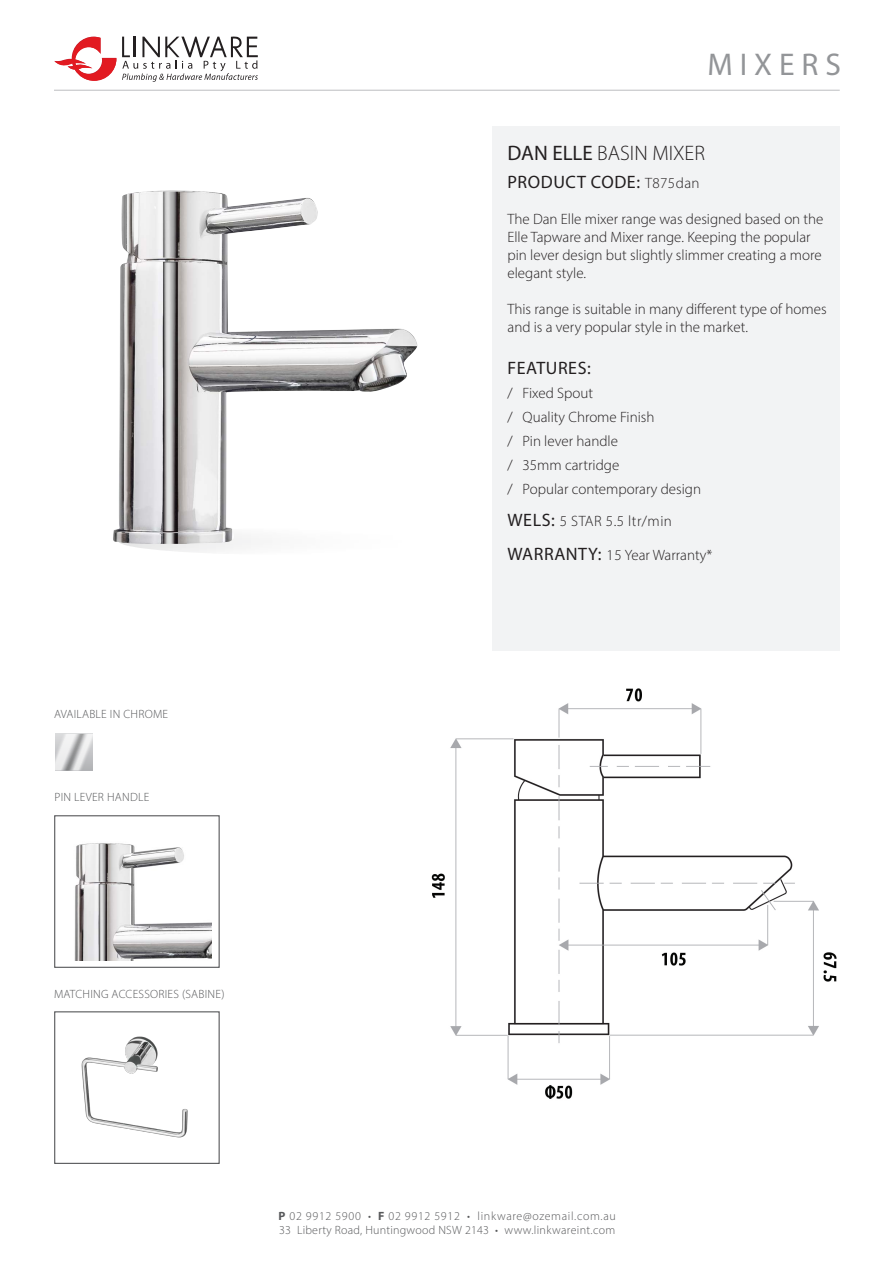
<style>
.page{position:relative;width:893px;height:1263px;background:#fff}
.page>*{position:absolute;margin:0;border:0;box-sizing:border-box;transform-origin:0 0}
.t1{font:31.5px "Myriad Pro";letter-spacing:.22em;color:#939598}
.t2{font:300 21px "Myriad Pro";color:#231f20}
.t3{font:18px "Myriad Pro";letter-spacing:.03em;color:#231f20}
.t4{font:300 15px/18px "Myriad Pro";color:#231f20}
.t5{font:300 15px "Myriad Pro";letter-spacing:.03em;color:#231f20}
.t6{font:300 12px "Myriad Pro";letter-spacing:.02em;color:#57585a}
.t7{font:300 12px "Myriad Pro";letter-spacing:.055em;color:#57585a}
.s1{font-weight:400}
.s2{font-weight:300;font-size:15px}
.s3{font-weight:400;font-size:18px}
.s4{font-weight:700}
</style>
<div class="page">
<hr style="left:54px;top:90px;width:786px;height:1px;background:#bcbdc0">
<svg style="left:54px;top:37px;width:62px;height:44px"></svg>
<svg style="left:122px;top:37px;width:136px;height:45px"></svg>
<div style="left:493px;top:126px;width:347px;height:525px;background:#f2f3f4"></div>
<div style="left:54px;top:815px;width:166px;height:153px;border:1px solid #57585a"></div>
<img style="left:81px;top:1036px;width:107px;height:102px">
<div style="left:54px;top:1011px;width:166px;height:153px;border:1px solid #57585a"></div>
<svg style="left:55px;top:734px;width:38px;height:37px"></svg>
<div style="left:119px;top:527px;width:357px;height:28px;background:linear-gradient(to right,#ececec,#fff);border-radius:50%"></div>
<img style="left:113px;top:191px;width:305px;height:353px">
<img style="left:431px;top:688px;width:406px;height:411px">
<img style="left:74px;top:843px;width:137px;height:117px">
<p class="t6" style="left:54px;top:707px;width:116px">AVAILABLE IN CHROME</p>
<p class="t6" style="left:54px;top:790px;width:96px">PIN LEVER HANDLE</p>
<p class="t6" style="left:54px;top:987px;width:172px">MATCHING ACCESSORIES (SABINE)</p>
<p class="t1" style="left:707px;top:45px;width:135px">MIXERS</p>
<p class="t2" style="left:507px;top:141px;width:199px"><span class="s1">DAN ELLE</span> BASIN MIXER</p>
<p class="t3" style="left:507px;top:171px;width:194px">PRODUCT CODE: <span class="s2">T875dan</span></p>
<p class="t4" style="left:507px;top:210px;width:318px">The Dan Elle mixer range was designed based on the Elle Tapware and Mixer range. Keeping the popular pin lever design but slightly slimmer creating a more elegant style.</p>
<p class="t4" style="left:507px;top:300px;width:321px">This range is suitable in many different type of homes and is a very popular style in the market.</p>
<p class="t3" style="left:507px;top:357px;width:85px">FEATURES:</p>
<p class="t4" style="left:507px;top:384px;width:87px">/ Fixed Spout</p>
<p class="t4" style="left:507px;top:408px;width:149px">/ Quality Chrome Finish</p>
<p class="t4" style="left:507px;top:432px;width:112px">/ Pin lever handle</p>
<p class="t4" style="left:507px;top:456px;width:113px">/ 35mm cartridge</p>
<p class="t4" style="left:507px;top:480px;width:195px">/ Popular contemporary design</p>
<p class="t5" style="left:507px;top:512px;width:166px"><span class="s3">WELS:</span> 5 STAR 5.5 ltr/min</p>
<p class="t4" style="left:507px;top:545px;width:206px"><span class="s3">WARRANTY:</span> 15 Year Warranty*</p>
<p class="t7" style="left:279px;top:1209px;width:339px"><span class="s4">P</span> 02 9912 5900 • <span class="s4">F</span> 02 9912 5912 • linkware@ozemail.com.au</p>
<p class="t6" style="left:279px;top:1223px;width:338px">33 Liberty Road, Huntingwood NSW 2143 • www.linkwareint.com</p>
</div>
